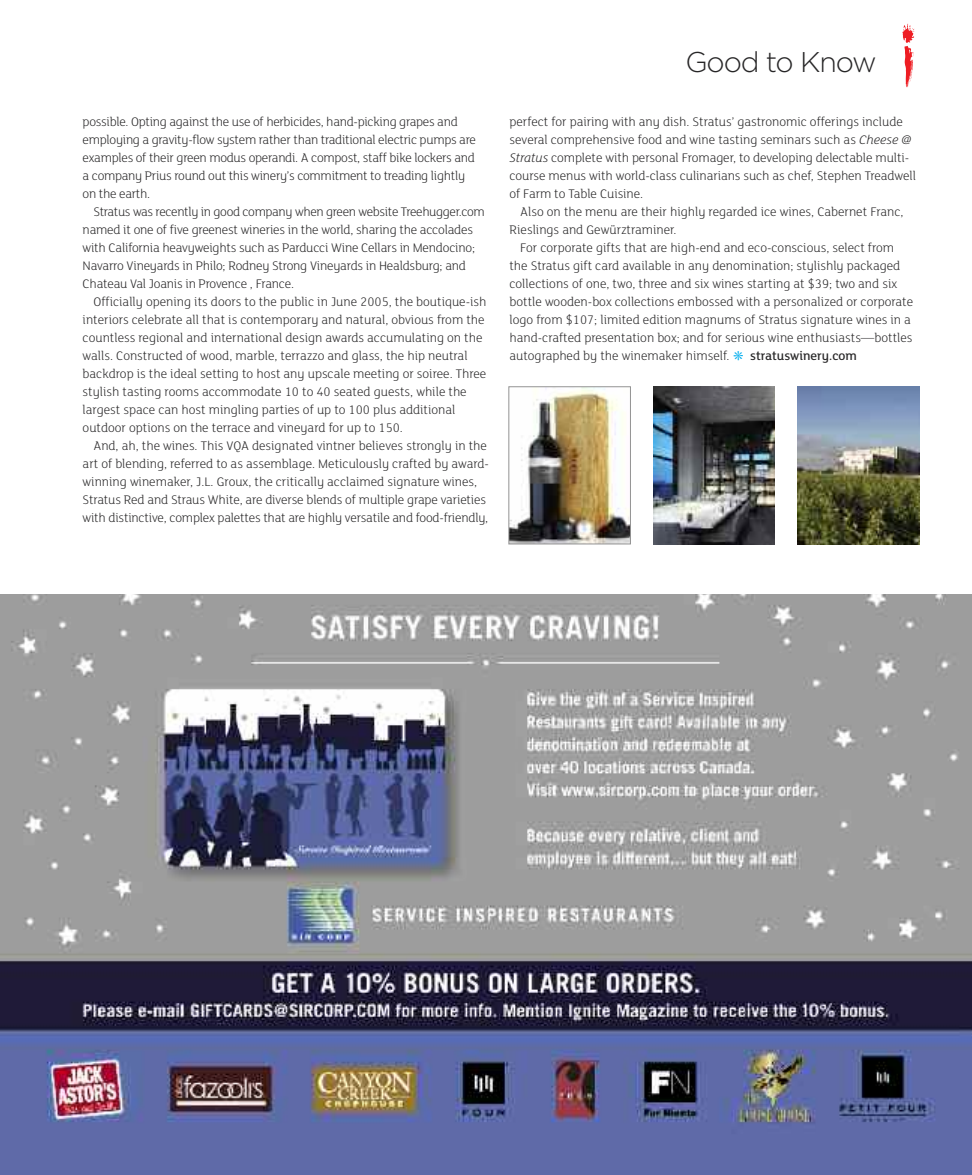
<style>
.page{position:relative;width:972px;height:1175px;background:#fff}
.page>*{position:absolute;margin:0;border:0;box-sizing:border-box;transform-origin:0 0}
.t1{font:300 28.5px "Gotham";letter-spacing:-.04em;color:#272627}
.t2{font:300 13.5px/18px "FS Lola";color:#272627}
.t3{font:300 13.5px/18px "FS Lola";letter-spacing:-.02em;color:#272627}
.s1{font-style:italic}
.s2{font-family:"Bell";font-weight:400;font-size:22.5px;color:#00aded}
.s3{font-weight:500}
</style>
<div class="page">
<svg style="left:902px;top:24px;width:12px;height:63px"></svg>
<img style="left:0;top:594px;width:972px;height:580px">
<img style="left:798px;top:386px;width:121px;height:158px">
<img style="left:510px;top:388px;width:119px;height:154px">
<div style="left:508px;top:386px;width:123px;height:158px;border:1px solid #939393"></div>
<img style="left:653px;top:386px;width:122px;height:158px">
<p class="t3" style="left:83px;top:114px;width:395px">possible. Opting against the use of herbicides, hand-picking grapes and employing a gravity-flow system rather than traditional electric pumps are examples of their green modus operandi. A compost, staff bike lockers and a company Prius round out this winery’s commitment to treading lightly on the earth.</p>
<p class="t2" style="left:83px;top:204px;width:404px;text-indent:11px">Stratus was recently in good company when green website Treehugger.com named it one of five greenest wineries in the world, sharing the accolades with California heavyweights such as Parducci Wine Cellars in Mendocino; Navarro Vineyards in Philo; Rodney Strong Vineyards in Healdsburg; and Chateau Val Joanis in Provence , France.</p>
<p class="t2" style="left:83px;top:294px;width:405px;text-indent:11px">Officially opening its doors to the public in June 2005, the boutique-ish interiors celebrate all that is contemporary and natural, obvious from the countless regional and international design awards accumulating on the walls. Constructed of wood, marble, terrazzo and glass, the hip neutral backdrop is the ideal setting to host any upscale meeting or soiree. Three stylish tasting rooms accommodate 10 to 40 seated guests, while the largest space can host mingling parties of up to 100 plus additional outdoor options on the terrace and vineyard for up to 150.</p>
<p class="t2" style="left:83px;top:438px;width:408px;text-indent:11px">And, ah, the wines. This VQA designated vintner believes strongly in the art of blending, referred to as assemblage. Meticulously crafted by award&shy;winning winemaker, J.L. Groux, the critically acclaimed signature wines, Stratus Red and Straus White, are diverse blends of multiple grape varieties with distinctive, complex palettes that are highly versatile and food-friendly,</p>
<h1 class="t1" style="left:685px;top:46px;width:193px">Good to Know</h1>
<p class="t2" style="left:510px;top:114px;width:408px">perfect for pairing with any dish. Stratus’ gastronomic offerings include several comprehensive food and wine tasting seminars such as <span class="s1">Cheese @ Stratus</span> complete with personal Fromager, to developing delectable multi&shy;course menus with world-class culinarians such as chef, Stephen Treadwell of Farm to Table Cuisine.</p>
<p class="t2" style="left:510px;top:204px;width:395px;text-indent:11px">Also on the menu are their highly regarded ice wines, Cabernet Franc,<br>Rieslings and Gewürztraminer.</p>
<p class="t2" style="left:510px;top:240px;width:405px;text-indent:11px">For corporate gifts that are high-end and eco-conscious, select from the Stratus gift card available in any denomination; stylishly packaged collections of one, two, three and six wines starting at $39; two and six bottle wooden-box collections embossed with a personalized or corporate logo from $107; limited edition magnums of Stratus signature wines in a hand-crafted presentation box; and for serious wine enthusiasts—bottles autographed by the winemaker himself. <span class="s2">*</span> <span class="s3">stratuswinery.com</span></p>
</div>
